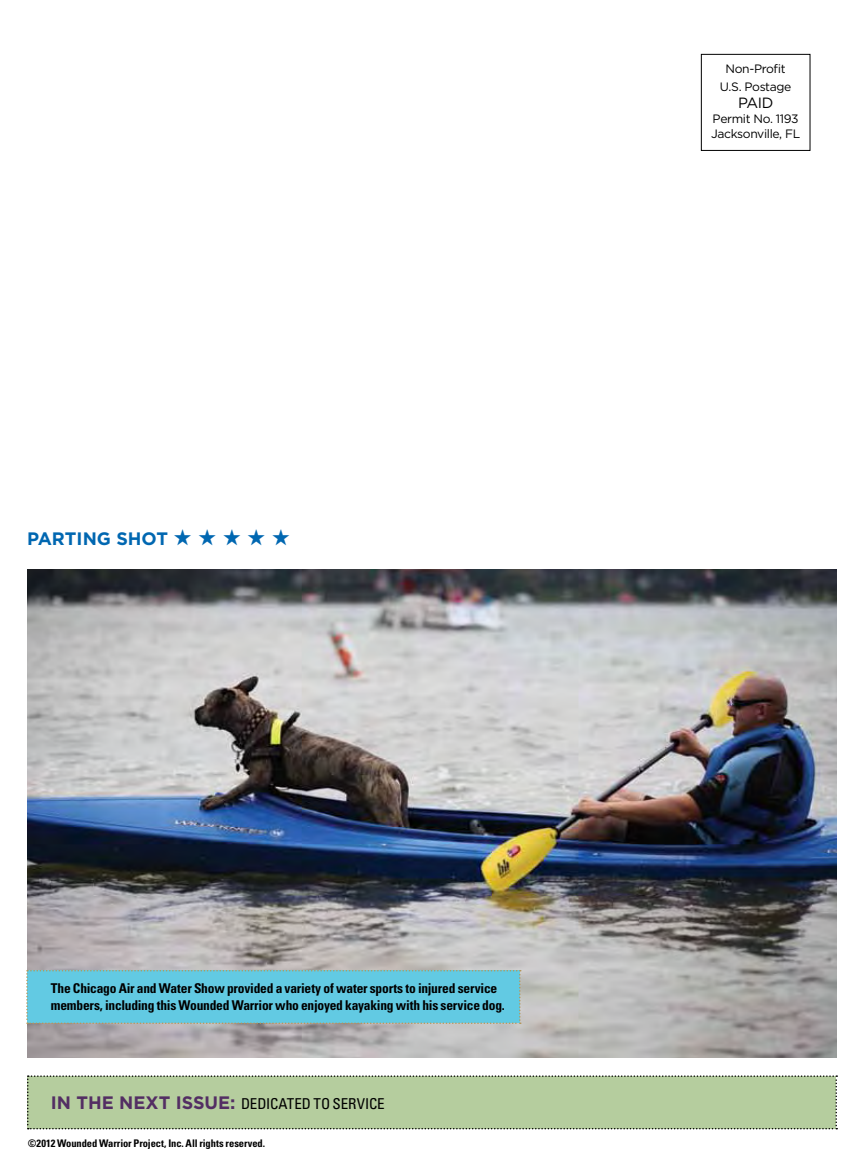
<style>
.page{position:relative;width:864px;height:1175px;background:#fff}
.page>*{position:absolute;margin:0;border:0;box-sizing:border-box;transform-origin:0 0}
.t1{font:700 18px "Gotham";color:#532e63}
.t2{font:700 18px "Gotham";color:#0067b1}
.t3{font:condensed 15px "Univers";color:#000}
.t4{font:14.85px "Gotham";color:#000}
.t5{font:700 condensed 13.5px/16.5px "Univers";letter-spacing:-.015em;color:#000}
.t6{font:12.15px/17.9px "Gotham";letter-spacing:-.03em;color:#000;text-align:center}
.t7{font:700 condensed 10.5px "Univers";letter-spacing:-.005em;color:#000}
.s1{font-family:"Gotham";font-weight:700;font-stretch:normal;font-size:18px;color:#532e63}
</style>
<div class="page">
<img style="left:27px;top:570px;width:810px;height:487px">
<div style="left:701px;top:54px;width:109px;height:97px;border:1px solid #000"></div>
<div style="left:27px;top:1075px;width:810px;height:54px;background:#b5cd9e"></div>
<div style="left:26px;top:970px;width:495px;height:54px;background:#62cae3"></div>
<h1 class="t2" style="left:27px;top:528px;width:59px">PARTING</h1>
<h1 class="t2" style="left:116px;top:528px;width:53px">SHOT</h1>
<p class="t5" style="left:51px;top:980px;width:456px">The Chicago Air and Water Show provided a variety of water sports to injured service members, including this Wounded Warrior who enjoyed kayaking with his service dog.</p>
<h1 class="t1" style="left:51px;top:1092px;width:63px">IN THENE</h1>
<h1 class="t1" style="left:146px;top:1092px;width:24px">XTISS</h1>
<p class="t3" style="left:205px;top:1094px;width:45px"><span class="s1">UE:</span> DEDICATED</p>
<p class="t3" style="left:314px;top:1094px;width:54px">TO SER VICE</p>
<p class="t7" style="left:28px;top:1136px;width:239px">©2012 Wounded Warrior Project, Inc. All rights reserved.</p>
<p class="t6" style="left:720px;top:59px;width:73px">Non-Profit<br>U.S. Postage</p>
<p class="t4" style="left:738px;top:95px;width:10px">PAID</p>
<p class="t6" style="left:711px;top:111px;width:91px;line-height:14.5px;text-align:left">Permit No. 1193<br>Jacksonville, FL</p>
</div>
